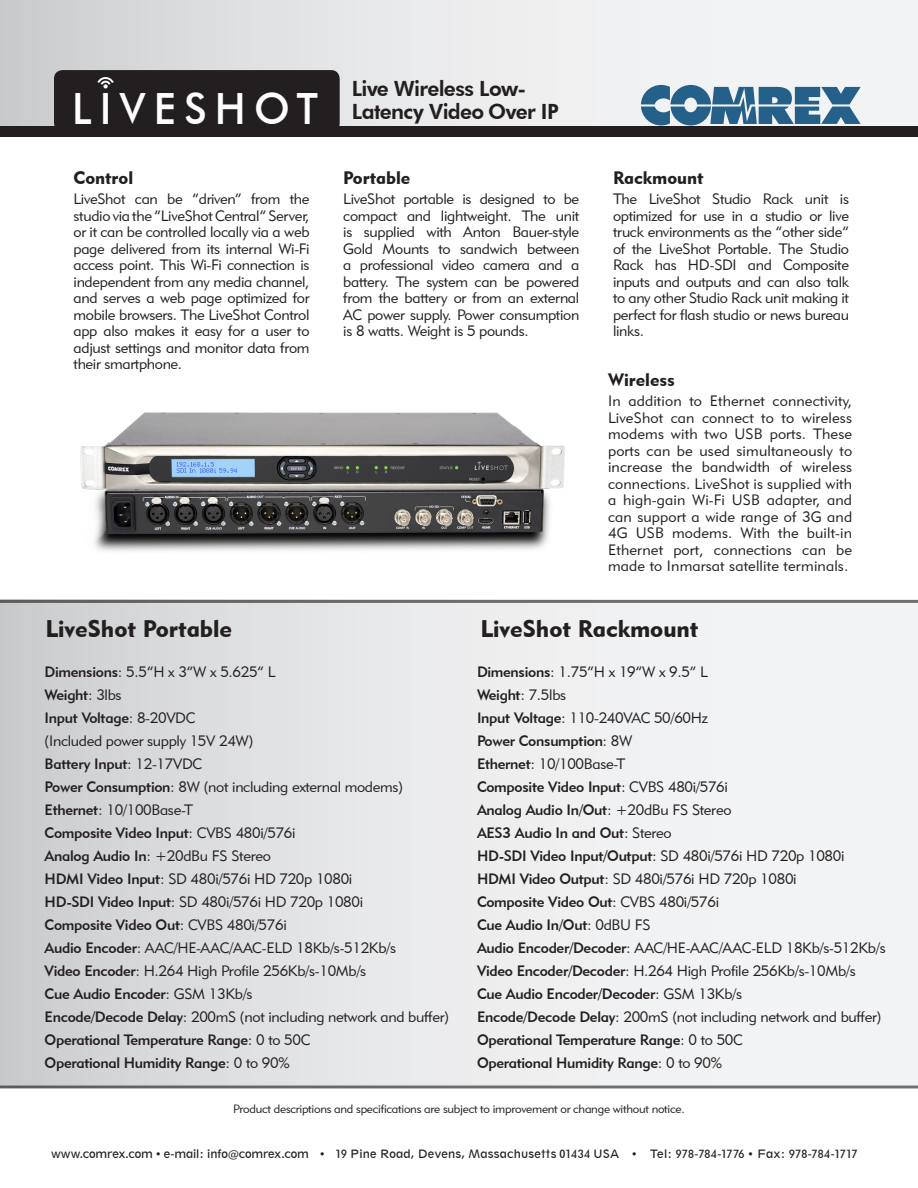
<style>
.page{position:relative;width:918px;height:1188px;background:#fff}
.page>*{position:absolute;margin:0;border:0;box-sizing:border-box;transform-origin:0 0}
.t1{font:500 43.05px "Futura BT";letter-spacing:.2em;color:#fff;scale:.96 1}
.ComrexHead{font:24px "Geometric 415 BT Black A";color:#231f20}
.t2{font:800 21px "Futura BT";letter-spacing:-.03em;color:#231f20}
.ComrexHead-2{font:18px "Geometric 415 BT Black A";color:#231f20}
.ComrextText{font:18px "Geometric 415 BT Black A";color:#231f20}
.ComrextText-2{font:15px/16.5px "Geometric 415 BT Lite A";letter-spacing:-.02em;color:#231f20;text-align:justify}
.ComrextText-3{font:15px "Geometric 415 BT Medium A";letter-spacing:-.02em;color:#231f20}
.ComrextText-4{font:12px "Geometric 415 BT Lite A";letter-spacing:-.02em;color:#231f20}
.t3{font:10.8px "Geometric 212 BT";letter-spacing:-.005em;color:#231f20}
.s1{font-family:"Geometric 415 BT Medium A"}
.s2{font-family:"Geometric 415 BT Lite A"}
</style>
<div class="page">
<div style="left:0;top:599px;width:918px;height:489px;background:linear-gradient(to right,#d2d3d5,#fafbfc)"></div>
<img style="left:80px;top:412px;width:485px;height:139px">
<hr style="left:0;top:600px;width:918px;height:3px;background:#000">
<hr style="left:0;top:1086px;width:918px;height:3px;background:#000">
<div style="left:0;top:0;width:918px;height:134px;background:linear-gradient(to right,#d2d3d5,#fbfbfc)"></div>
<svg style="left:641px;top:85px;width:220px;height:40px"></svg>
<div style="left:0;top:126px;width:918px;height:10px;background:#231f20"></div>
<div style="left:54px;top:70px;width:286px;height:62px;background:#231f20;border-radius:9px"></div>
<svg style="left:97px;top:77px;width:17px;height:11px"></svg>
<p class="t2" style="left:352px;top:76px;width:176px">Live Wireless Low-</p>
<p class="t1" style="left:72px;top:83px;width:257px">LIVESHOT</p>
<p class="t2" style="left:352px;top:99px;width:208px">Latency Video Over IP</p>
<p class="ComrexHead-2" style="left:74px;top:167px;width:61px">Control</p>
<p class="ComrextText-2" style="left:74px;top:191px;width:238px">LiveShot can be “driven” from the studio via the “LiveShot Central” Server, or it can be controlled locally via a web page delivered from its internal Wi-Fi access point. This Wi-Fi connection is independent from any media channel, and serves a web page optimized for mobile browsers. The LiveShot Control app also makes it easy for a user to adjust settings and monitor data from their smartphone.</p>
<p class="ComrexHead-2" style="left:343px;top:167px;width:68px">Portable</p>
<p class="ComrextText-2" style="left:343px;top:191px;width:238px">LiveShot portable is designed to be compact and lightweight. The unit is supplied with Anton Bauer-style Gold Mounts to sandwich between a professional video camera and a battery. The system can be powered from the battery or from an external AC power supply. Power consumption is 8 watts. Weight is 5 pounds.</p>
<p class="ComrextText" style="left:613px;top:167px;width:92px">Rackmount</p>
<p class="ComrextText-2" style="left:613px;top:191px;width:238px">The LiveShot Studio Rack unit is optimized for use in a studio or live truck environments as the “other side” of the LiveShot Portable. The Studio Rack has HD-SDI and Composite inputs and outputs and can also talk to any other Studio Rack unit making it perfect for flash studio or news bureau links.</p>
<p class="ComrexHead-2" style="left:608px;top:369px;width:68px">Wireless</p>
<p class="ComrextText-2" style="left:608px;top:393px;width:246px">In addition to Ethernet connectivity, LiveShot can connect to to wireless modems with two USB ports. These ports can be used simultaneously to increase the bandwidth of wireless connections. LiveShot is supplied with a high-gain Wi-Fi USB adapter, and can support a wide range of 3G and 4G USB modems. With the built-in Ethernet port, connections can be made to Inmarsat satellite terminals.</p>
<p class="ComrexHead" style="left:46px;top:613px;width:188px">LiveShot Portable</p>
<p class="ComrexHead" style="left:481px;top:613px;width:219px">LiveShot Rackmount</p>
<p class="ComrextText-2" style="left:45px;top:663px;width:232px"><span class="s1">Dimensions</span>: 5.5”H x 3”W x 5.625” L</p>
<p class="ComrextText-3" style="left:45px;top:686px;width:79px">Weight<span class="s2">: 3lbs</span></p>
<p class="ComrextText-3" style="left:45px;top:709px;width:152px">Input Voltage<span class="s2">: 8-20VDC</span></p>
<p class="ComrextText-2" style="left:45px;top:732px;width:210px">(Included power supply 15V 24W)</p>
<p class="ComrextText-3" style="left:45px;top:755px;width:159px">Battery Input<span class="s2">: 12-17VDC</span></p>
<p class="ComrextText-2" style="left:45px;top:778px;width:360px"><span class="s1">Power Consumption</span>: 8W (not including external modems)</p>
<p class="ComrextText-2" style="left:45px;top:801px;width:150px"><span class="s1">Ethernet</span>: 10/100Base-T</p>
<p class="ComrextText-3" style="left:45px;top:824px;width:252px">Composite Video Input<span class="s2">: CVBS 480i/576i</span></p>
<p class="ComrextText-2" style="left:45px;top:847px;width:228px"><span class="s1">Analog Audio In</span>: +20dBu FS Stereo</p>
<p class="ComrextText-2" style="left:45px;top:870px;width:309px"><span class="s1">HDMI Video Input</span>: SD 480i/576i HD 720p 1080i</p>
<p class="ComrextText-2" style="left:45px;top:893px;width:320px"><span class="s1">HD-SDI Video Input</span>: SD 480i/576i HD 720p 1080i</p>
<p class="ComrextText-3" style="left:45px;top:916px;width:244px">Composite Video Out<span class="s2">: CVBS 480i/576i</span></p>
<p class="ComrextText-2" style="left:45px;top:939px;width:353px"><span class="s1">Audio Encoder</span>: AAC/HE-AAC/AAC-ELD 18Kb/s-512Kb/s</p>
<p class="ComrextText-2" style="left:45px;top:962px;width:323px"><span class="s1">Video Encoder</span>: H.264 High Profile 256Kb/s-10Mb/s</p>
<p class="ComrextText-3" style="left:45px;top:985px;width:210px">Cue Audio Encoder<span class="s2">: GSM 13Kb/s</span></p>
<p class="ComrextText-2" style="left:45px;top:1008px;width:406px"><span class="s1">Encode/Decode Delay</span>: 200mS (not including network and buffer)</p>
<p class="ComrextText-3" style="left:45px;top:1031px;width:267px">Operational Temperature Range<span class="s2">: 0 to 50C</span></p>
<p class="ComrextText-3" style="left:45px;top:1054px;width:246px">Operational Humidity Range<span class="s2">: 0 to 90%</span></p>
<p class="ComrextText-2" style="left:477px;top:663px;width:232px"><span class="s1">Dimensions</span>: 1.75”H x 19”W x 9.5” L</p>
<p class="ComrextText-2" style="left:477px;top:686px;width:91px"><span class="s1">Weight</span>: 7.5lbs</p>
<p class="ComrextText-2" style="left:477px;top:709px;width:232px"><span class="s1">Input Voltage</span>: 110-240VAC 50/60Hz</p>
<p class="ComrextText-3" style="left:477px;top:732px;width:157px">Power Consumption<span class="s2">: 8W</span></p>
<p class="ComrextText-2" style="left:477px;top:755px;width:150px"><span class="s1">Ethernet</span>: 10/100Base-T</p>
<p class="ComrextText-3" style="left:477px;top:778px;width:252px">Composite Video Input<span class="s2">: CVBS 480i/576i</span></p>
<p class="ComrextText-3" style="left:477px;top:801px;width:256px">Analog Audio In/Out<span class="s2">: +20dBu FS Stereo</span></p>
<p class="ComrextText-3" style="left:477px;top:824px;width:196px">AES3 Audio In and Out<span class="s2">: Stereo</span></p>
<p class="ComrextText-3" style="left:477px;top:847px;width:369px">HD-SDI Video Input/Output<span class="s2">: SD 480i/576i HD 720p 1080i</span></p>
<p class="ComrextText-2" style="left:477px;top:870px;width:321px"><span class="s1">HDMI Video Output</span>: SD 480i/576i HD 720p 1080i</p>
<p class="ComrextText-3" style="left:477px;top:893px;width:244px">Composite Video Out<span class="s2">: CVBS 480i/576i</span></p>
<p class="ComrextText-3" style="left:477px;top:916px;width:175px">Cue Audio In/Out<span class="s2">: 0dBU FS</span></p>
<p class="ComrextText-2" style="left:477px;top:939px;width:410px"><span class="s1">Audio Encoder/Decoder</span>: AAC/HE-AAC/AAC-ELD 18Kb/s-512Kb/s</p>
<p class="ComrextText-2" style="left:477px;top:962px;width:380px"><span class="s1">Video Encoder/Decoder</span>: H.264 High Profile 256Kb/s-10Mb/s</p>
<p class="ComrextText-3" style="left:477px;top:985px;width:267px">Cue Audio Encoder/Decoder<span class="s2">: GSM 13Kb/s</span></p>
<p class="ComrextText-2" style="left:477px;top:1008px;width:406px"><span class="s1">Encode/Decode Delay</span>: 200mS (not including network and buffer)</p>
<p class="ComrextText-3" style="left:477px;top:1031px;width:267px">Operational Temperature Range<span class="s2">: 0 to 50C</span></p>
<p class="ComrextText-3" style="left:477px;top:1054px;width:246px">Operational Humidity Range<span class="s2">: 0 to 90%</span></p>
<p class="ComrextText-4" style="left:233px;top:1101px;width:453px">Product descriptions and specifications are subject to improvement or change without notice.</p>
<p class="t3" style="left:51px;top:1147px;width:808px">www.comrex.com • e-mail: info@comrex.com • 19 Pine Road, Devens, Massachusetts 01434 USA • Tel: 978-784-1776 • Fax: 978-784-1717</p>
</div>
